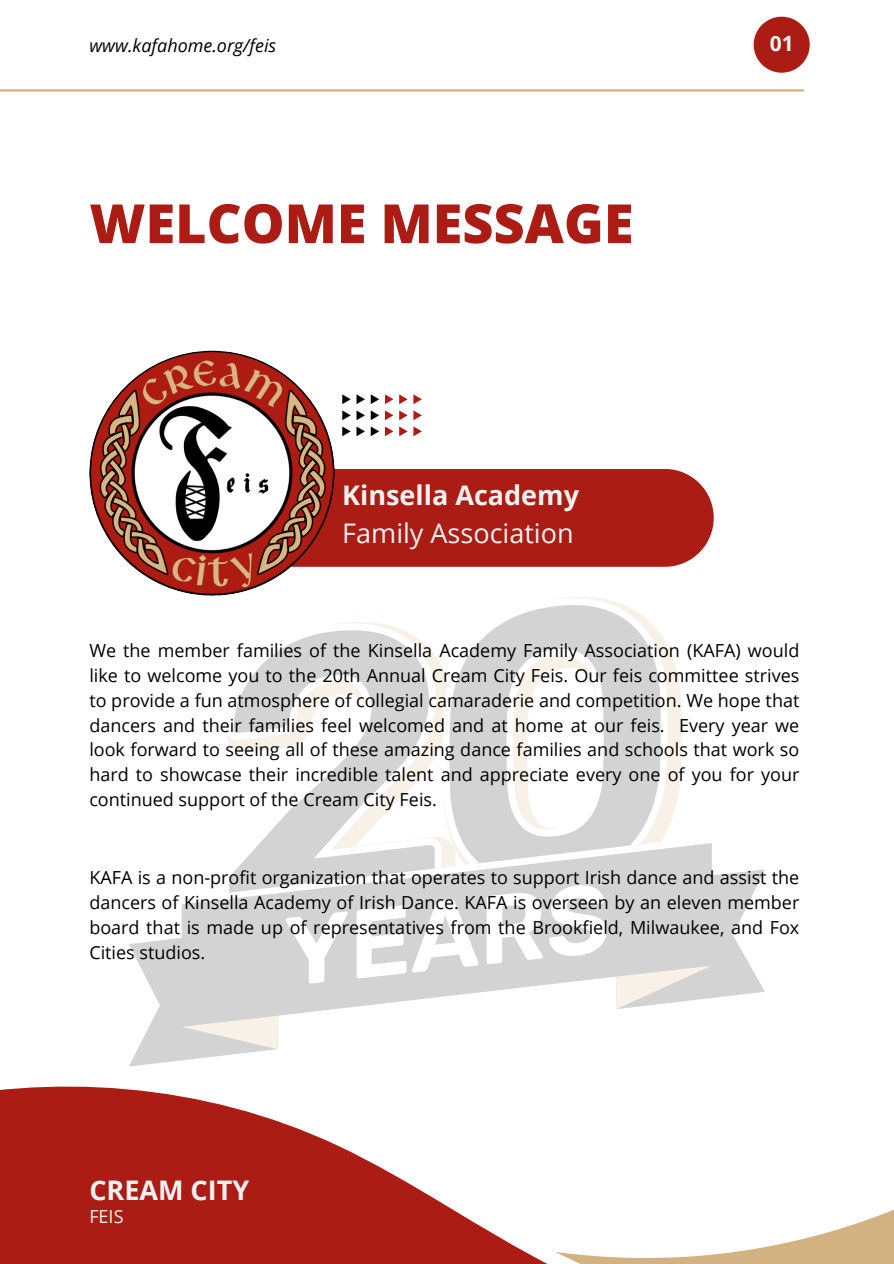
<style>
.page{position:relative;width:894px;height:1264px;background:#fff}
.page>*{position:absolute;margin:0;border:0;box-sizing:border-box;transform-origin:0 0}
.t1{font:800 54px "Open Sans";color:#ab1d14}
.t2{font:700 27px "Open Sans";color:#f1f1f1}
.t3{font:27px "Open Sans";color:#f1f1f1}
.t4{font:700 21px "Open Sans";color:#f1f1f1}
.t5{font:18px/24.8px "Open Sans";color:#000;text-align:justify}
.t6{font:italic 18px "Open Sans";color:#000}
.t7{font:18px "Open Sans";color:#f1f1f1}
</style>
<div class="page">
<hr style="left:0;top:89px;width:802px;height:3px;background:#d3b281">
<div style="left:753px;top:17px;width:56px;height:56px;background:#ab1d14;border-radius:50%"></div>
<svg style="left:0;top:1086px;width:546px;height:177px;fill:#ab1d14"></svg>
<svg style="left:556px;top:1210px;width:337px;height:53px"></svg>
<svg style="left:413px;top:394px;width:9px;height:10px"></svg>
<svg style="left:413px;top:410px;width:9px;height:10px"></svg>
<svg style="left:413px;top:426px;width:9px;height:10px"></svg>
<svg style="left:399px;top:394px;width:8px;height:10px"></svg>
<svg style="left:399px;top:410px;width:8px;height:10px"></svg>
<svg style="left:399px;top:426px;width:8px;height:10px"></svg>
<svg style="left:385px;top:394px;width:8px;height:10px"></svg>
<svg style="left:385px;top:410px;width:8px;height:10px"></svg>
<svg style="left:385px;top:426px;width:8px;height:10px"></svg>
<svg style="left:342px;top:394px;width:37px;height:42px"></svg>
<div style="left:165px;top:469px;width:548px;height:98px;background:#ab1d14;border-radius:49px"></div>
<img style="left:89px;top:351px;width:245px;height:245px;border-radius:50%">
<svg style="left:182px;top:843px;width:529px;height:183px;fill:#d3d3d3"></svg>
<svg style="left:616px;top:869px;width:148px;height:140px"></svg>
<svg style="left:129px;top:926px;width:148px;height:140px"></svg>
<svg style="left:285px;top:911px;width:62px;height:72px"></svg>
<svg style="left:356px;top:905px;width:50px;height:73px"></svg>
<svg style="left:412px;top:900px;width:66px;height:72px"></svg>
<svg style="left:486px;top:896px;width:56px;height:68px"></svg>
<svg style="left:549px;top:896px;width:57px;height:60px"></svg>
<svg style="left:442px;top:597px;width:239px;height:299px"></svg>
<svg style="left:222px;top:623px;width:219px;height:273px"></svg>
<svg style="left:442px;top:598px;width:225px;height:290px;fill:#d3d3d3"></svg>
<p class="t6" style="left:89px;top:33px;width:188px">www.kafahome.org/feis</p>
<h1 class="t4" style="left:769px;top:29px;width:25px">01</h1>
<h3 class="t1" style="left:89px;top:185px;width:545px">WELCOME MESSAGE</h3>
<h4 class="t2" style="left:342px;top:476px;width:238px">Kinsella Academy</h4>
<p class="t3" style="left:342px;top:514px;width:233px">Family Association</p>
<p class="t5" style="left:89px;top:638px;width:711px">We the member families of the Kinsella Academy Family Association (KAFA) would like to welcome you to the 20th Annual Cream City Feis. Our feis committee strives to provide a fun atmosphere of collegial camaraderie and competition. We hope that dancers and their families feel welcomed and at home at our feis. Every year we look forward to seeing all of these amazing dance families and schools that work so hard to showcase their incredible talent and appreciate every one of you for your continued support of the Cream City Feis.</p>
<p class="t5" style="left:89px;top:865px;width:711px">KAFA is a non-profit organization that operates to support Irish dance and assist the dancers of Kinsella Academy of Irish Dance. KAFA is overseen by an eleven member board that is made up of representatives from the Brookfield, Milwaukee, and Fox Cities studios.</p>
<p class="t2" style="left:89px;top:1170px;width:161px">CREAM CITY</p>
<p class="t7" style="left:89px;top:1203px;width:36px">FEIS</p>
</div>
